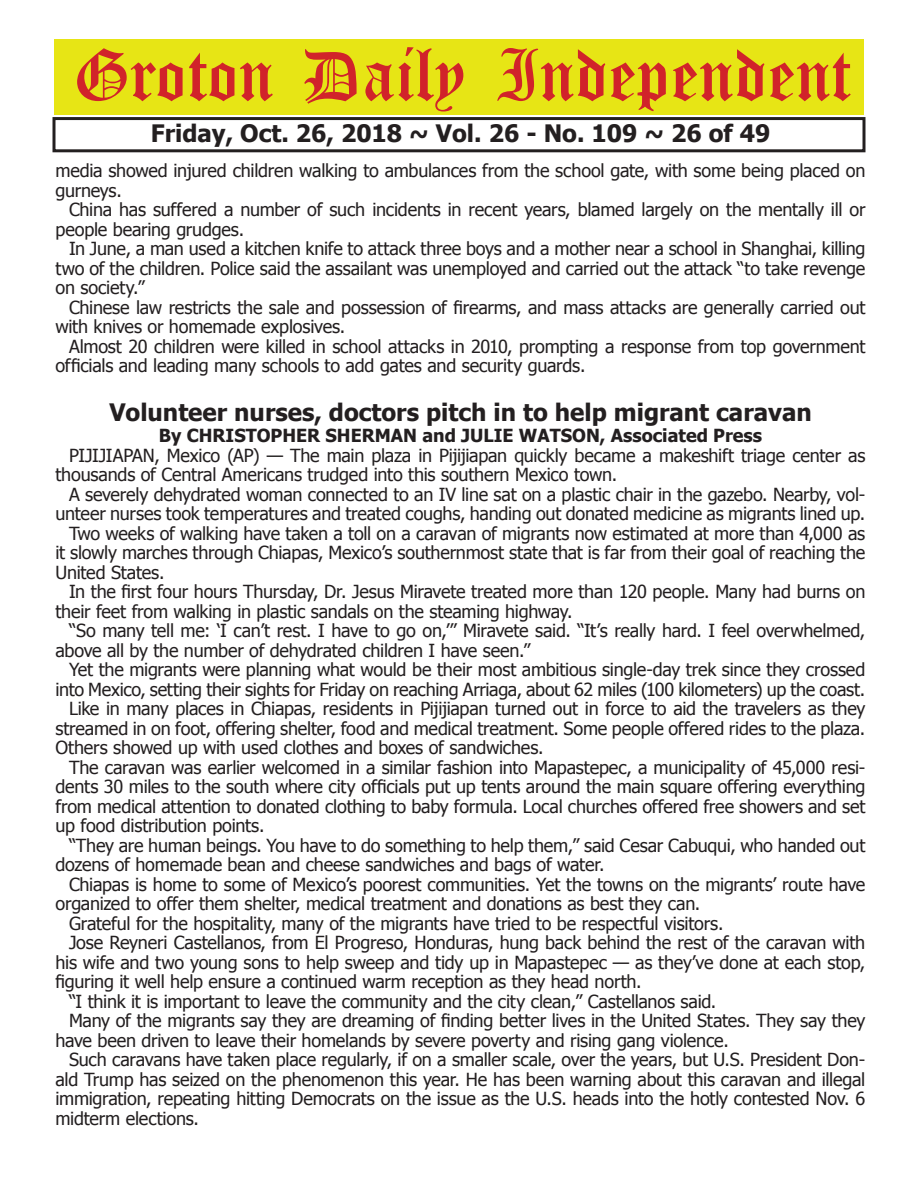
<style>
.page{position:relative;width:918px;height:1188px;background:#fff}
.page>*{position:absolute;margin:0;border:0;box-sizing:border-box;transform-origin:0 0}
.t1{font:54px "Old English Five";color:#d1232a}
.t2{font:700 24px "Tahoma";color:#231f20}
.t3{font:18px/19.5px "Tahoma";letter-spacing:-.015em;color:#231f20}
.t4{font:700 18px "Tahoma";color:#231f20}
</style>
<div class="page">
<div style="left:52px;top:117px;width:814px;height:35px;border:3px solid #231f20"></div>
<div style="left:54px;top:40px;width:810px;height:75px;background:#e7e515"></div>
<h1 class="t1" style="left:73px;top:50px;width:779px">Groton Daily Independent</h1>
<h2 class="t2" style="left:151px;top:116px;width:621px">Friday, Oct. 26, 2018 ~ Vol. 26 - No. 109 ~ 26 of 49</h2>
<p class="t3" style="left:56px;top:160px;width:811px">media showed injured children walking to ambulances from the school gate, with some being placed on gurneys.</p>
<p class="t3" style="left:56px;top:199px;width:812px;text-indent:14px">China has suffered a number of such incidents in recent years, blamed largely on the mentally ill or people bearing grudges.</p>
<p class="t3" style="left:56px;top:238px;width:812px;text-align:justify;text-indent:14px">In June, a man used a kitchen knife to attack three boys and a mother near a school in Shanghai, killing two of the children. Police said the assailant was unemployed and carried out the attack “to take revenge on society.”</p>
<p class="t3" style="left:56px;top:297px;width:811px;text-indent:14px">Chinese law restricts the sale and possession of firearms, and mass attacks are generally carried out with knives or homemade explosives.</p>
<p class="t3" style="left:56px;top:336px;width:811px;text-indent:14px">Almost 20 children were killed in school attacks in 2010, prompting a response from top government officials and leading many schools to add gates and security guards.</p>
<h2 class="t2" style="left:109px;top:395px;width:704px">Volunteer nurses, doctors pitch in to help migrant caravan</h2>
<p class="t4" style="left:159px;top:423px;width:605px">By CHRISTOPHER SHERMAN and JULIE WATSON, Associated Press</p>
<p class="t3" style="left:56px;top:445px;width:811px;text-indent:14px">PIJIJIAPAN, Mexico (AP) — The main plaza in Pijijiapan quickly became a makeshift triage center as thousands of Central Americans trudged into this southern Mexico town.</p>
<p class="t3" style="left:69px;top:484px;width:798px">A severely dehydrated woman connected to an IV line sat on a plastic chair in the gazebo. Nearby, vol-</p>
<p class="t3" style="left:56px;top:503px;width:811px">unteer nurses took temperatures and treated coughs, handing out donated medicine as migrants lined up.</p>
<p class="t3" style="left:69px;top:523px;width:798px">Two weeks of walking have taken a toll on a caravan of migrants now estimated at more than 4,000 as</p>
<p class="t3" style="left:56px;top:542px;width:811px">it slowly marches through Chiapas, Mexico’s southernmost state that is far from their goal of reaching the</p>
<p class="t3" style="left:56px;top:562px;width:110px">United States.</p>
<p class="t3" style="left:69px;top:581px;width:798px">In the first four hours Thursday, Dr. Jesus Miravete treated more than 120 people. Many had burns on</p>
<p class="t3" style="left:56px;top:601px;width:519px">their feet from walking in plastic sandals on the steaming highway.</p>
<p class="t3" style="left:69px;top:620px;width:798px">“So many tell me: ‘I can’t rest. I have to go on,’” Miravete said. “It’s really hard. I feel overwhelmed,</p>
<p class="t3" style="left:56px;top:640px;width:476px">above all by the number of dehydrated children I have seen.”</p>
<p class="t3" style="left:69px;top:659px;width:798px">Yet the migrants were planning what would be their most ambitious single-day trek since they crossed</p>
<p class="t3" style="left:56px;top:679px;width:811px">into Mexico, setting their sights for Friday on reaching Arriaga, about 62 miles (100 kilometers) up the coast.</p>
<p class="t3" style="left:69px;top:698px;width:798px">Like in many places in Chiapas, residents in Pijijiapan turned out in force to aid the travelers as they</p>
<p class="t3" style="left:56px;top:718px;width:811px">streamed in on foot, offering shelter, food and medical treatment. Some people offered rides to the plaza.</p>
<p class="t3" style="left:56px;top:737px;width:490px">Others showed up with used clothes and boxes of sandwiches.</p>
<p class="t3" style="left:69px;top:757px;width:798px">The caravan was earlier welcomed in a similar fashion into Mapastepec, a municipality of 45,000 resi-</p>
<p class="t3" style="left:56px;top:776px;width:811px">dents 30 miles to the south where city officials put up tents around the main square offering everything</p>
<p class="t3" style="left:56px;top:796px;width:811px">from medical attention to donated clothing to baby formula. Local churches offered free showers and set</p>
<p class="t3" style="left:56px;top:815px;width:210px">up food distribution points.</p>
<p class="t3" style="left:69px;top:835px;width:798px">“They are human beings. You have to do something to help them,” said Cesar Cabuqui, who handed out</p>
<p class="t3" style="left:56px;top:854px;width:551px">dozens of homemade bean and cheese sandwiches and bags of water.</p>
<p class="t3" style="left:69px;top:874px;width:798px">Chiapas is home to some of Mexico’s poorest communities. Yet the towns on the migrants’ route have</p>
<p class="t3" style="left:56px;top:893px;width:646px">organized to offer them shelter, medical treatment and donations as best they can.</p>
<p class="t3" style="left:69px;top:913px;width:656px">Grateful for the hospitality, many of the migrants have tried to be respectful visitors.</p>
<p class="t3" style="left:69px;top:932px;width:798px">Jose Reyneri Castellanos, from El Progreso, Honduras, hung back behind the rest of the caravan with</p>
<p class="t3" style="left:56px;top:952px;width:811px">his wife and two young sons to help sweep and tidy up in Mapastepec — as they’ve done at each stop,</p>
<p class="t3" style="left:56px;top:971px;width:588px">figuring it well help ensure a continued warm reception as they head north.</p>
<p class="t3" style="left:69px;top:991px;width:649px">“I think it is important to leave the community and the city clean,” Castellanos said.</p>
<p class="t3" style="left:69px;top:1010px;width:798px">Many of the migrants say they are dreaming of finding better lives in the United States. They say they</p>
<p class="t3" style="left:56px;top:1030px;width:675px">have been driven to leave their homelands by severe poverty and rising gang violence.</p>
<p class="t3" style="left:69px;top:1049px;width:798px">Such caravans have taken place regularly, if on a smaller scale, over the years, but U.S. President Don-</p>
<p class="t3" style="left:56px;top:1069px;width:811px">ald Trump has seized on the phenomenon this year. He has been warning about this caravan and illegal</p>
<p class="t3" style="left:56px;top:1088px;width:811px">immigration, repeating hitting Democrats on the issue as the U.S. heads into the hotly contested Nov. 6</p>
<p class="t3" style="left:56px;top:1108px;width:145px">midterm elections.</p>
</div>
